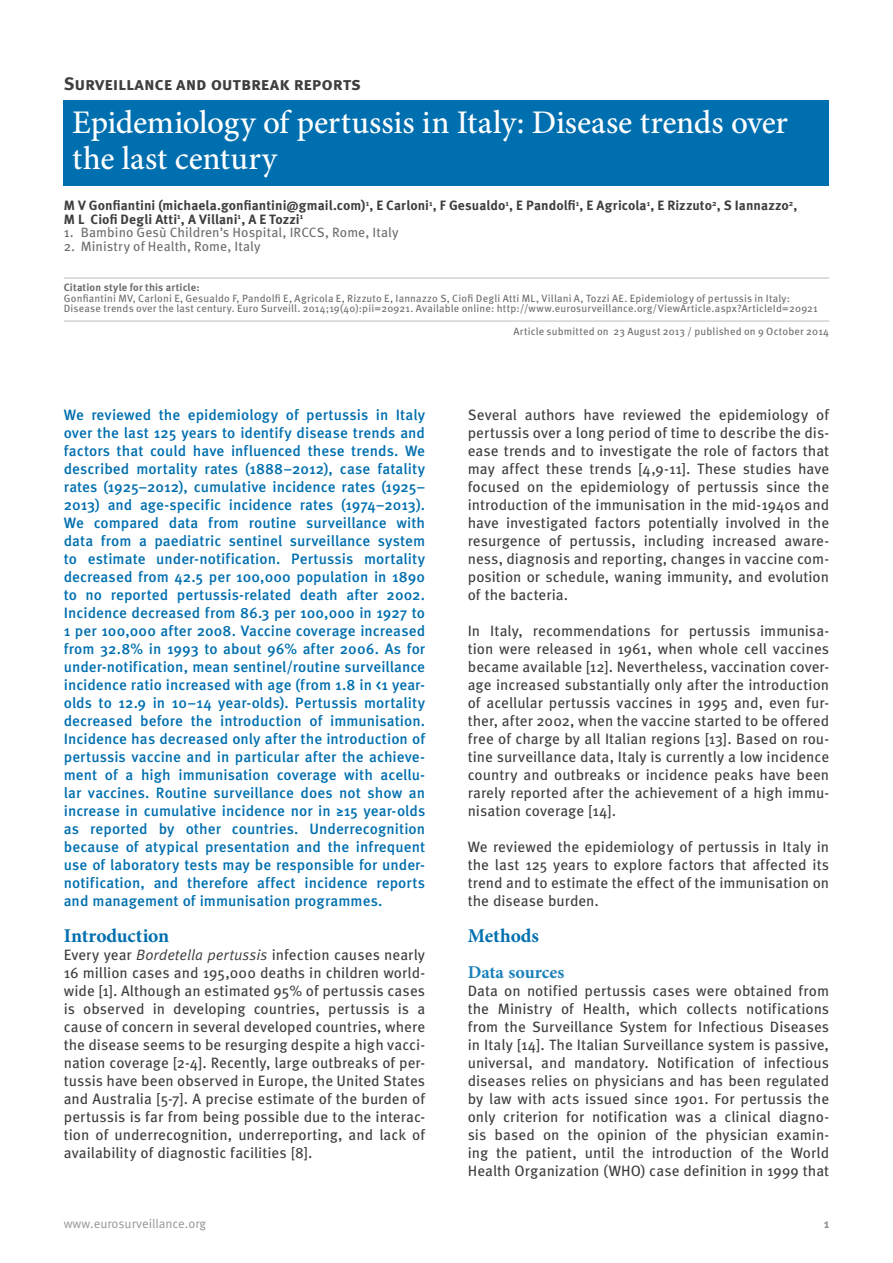
<style>
.page{position:relative;width:893px;height:1263px;background:#fff}
.page>*{position:absolute;margin:0;border:0;box-sizing:border-box;transform-origin:0 0}
.t1{font:500 33px/36px "Minion Pro";letter-spacing:-.005em;color:#fff}
.t2{font:700 19.5px "Minion Pro";color:#006faf}
.t3{font:700 18px "Meta Pro";color:#3e3e3f}
.t4{font:700 18px "Minion Pro";color:#1a81bb}
.t5{font:15px/18px "Meta Pro";color:#3e3e3f;text-align:justify}
.t6{font:500 15px/18px "Meta Pro";color:#006faf;text-align:justify}
.t7{font:700 13.5px/13.5px "Meta Pro";letter-spacing:.005em;color:#3e3e3f}
.t8{font:13.5px "Meta Pro";letter-spacing:.005em;color:#6c6d70}
.t9{font:12.75px "Meta Pro";color:#939598}
.t10{font:700 12.75px "Meta Pro";color:#939598}
.t11{font:10.5px/10.5px "Meta Pro";letter-spacing:.015em;color:#6c6d70}
.t12{font:700 10.5px "Meta Pro";letter-spacing:.015em;color:#6c6d70}
.s1{font-style:italic}
</style>
<div class="page">
<hr style="left:64px;top:278px;width:765px;height:1px;background:#bcbdc0">
<hr style="left:64px;top:321px;width:765px;height:1px;background:#bcbdc0">
<div style="left:64px;top:100px;width:765px;height:86px;background:#006faf"></div>
<p class="t3" style="left:64px;top:72px;width:299px">Surveillance and outbreak reports</p>
<h1 class="t1" style="left:72px;top:104px;width:717px">Epidemiology of pertussis in Italy: Disease trends over the last century</h1>
<p class="t7" style="left:64px;top:199px;width:735px">M V Gonfiantini (michaela.gonfiantini@gmail.com)<sup>1</sup>, E Carloni<sup>1</sup>, F Gesualdo<sup>1</sup>, E Pandolfi<sup>1</sup>, E Agricola<sup>1</sup>, E Rizzuto<sup>2</sup>, S Iannazzo<sup>2</sup>,<br>M L Ciofi Degli Atti<sup>1</sup>, A Villani<sup>1</sup>, A E Tozzi<sup>1</sup></p>
<p class="t8" style="left:64px;top:224px;width:336px">1. Bambino Gesù Children’s Hospital, IRCCS, Rome, Italy</p>
<p class="t8" style="left:64px;top:238px;width:198px">2. Ministry of Health, Rome, Italy</p>
<p class="t12" style="left:64px;top:281px;width:137px">Citation style for this article:</p>
<p class="t11" style="left:64px;top:293px;width:755px">Gonfiantini MV, Carloni E, Gesualdo F, Pandolfi E, Agricola E, Rizzuto E, Iannazzo S, Ciofi Degli Atti ML, Villani A, Tozzi AE. Epidemiology of pertussis in Italy:<br>Disease trends over the last century. Euro Surveill. 2014;19(40):pii=20921. Available online: http://www.eurosurveillance.org/ViewArticle.aspx?ArticleId=20921</p>
<p class="t11" style="left:513px;top:327px;width:317px">Article submitted on 23 August 2013 / published on 9 October 2014</p>
<p class="t6" style="left:64px;top:406px;width:363px">We reviewed the epidemiology of pertussis in Italy over the last 125 years to identify disease trends and factors that could have influenced these trends. We described mortality rates (1888–2012), case fatality rates (1925–2012), cumulative incidence rates (1925– 2013) and age-specific incidence rates (1974–2013).<br>We compared data from routine surveillance with data from a paediatric sentinel surveillance system to estimate under-notification. Pertussis mortality decreased from 42.5 per 100,000 population in 1890 to no reported pertussis-related death after 2002.<br>Incidence decreased from 86.3 per 100,000 in 1927 to 1 per 100,000 after 2008. Vaccine coverage increased from 32.8% in 1993 to about 96% after 2006. As for under-notification, mean sentinel/routine surveillance incidence ratio increased with age (from 1.8 in &lt;1 year&shy;olds to 12.9 in 10−14 year-olds). Pertussis mortality decreased before the introduction of immunisation.<br>Incidence has decreased only after the introduction of pertussis vaccine and in particular after the achieve&shy;ment of a high immunisation coverage with acellu&shy;lar vaccines. Routine surveillance does not show an increase in cumulative incidence nor in ≥15 year-olds as reported by other countries. Underrecognition because of atypical presentation and the infrequent use of laboratory tests may be responsible for under&shy;notification, and therefore affect incidence reports and management of immunisation programmes.</p>
<h2 class="t2" style="left:64px;top:922px;width:107px">Introduction</h2>
<p class="t5" style="left:64px;top:946px;width:363px">Every year <span class="s1">Bordetella pertussis</span> infection causes nearly 16 million cases and 195,000 deaths in children world&shy;wide [1]. Although an estimated 95% of pertussis cases is observed in developing countries, pertussis is a cause of concern in several developed countries, where the disease seems to be resurging despite a high vacci&shy;nation coverage [2-4]. Recently, large outbreaks of per&shy;tussis have been observed in Europe, the United States and Australia [5-7]. A precise estimate of the burden of pertussis is far from being possible due to the interac&shy;tion of underrecognition, underreporting, and lack of availability of diagnostic facilities [8].</p>
<p class="t5" style="left:468px;top:406px;width:363px">Several authors have reviewed the epidemiology of pertussis over a long period of time to describe the dis&shy;ease trends and to investigate the role of factors that may affect these trends [4,9-11]. These studies have focused on the epidemiology of pertussis since the introduction of the immunisation in the mid-1940s and have investigated factors potentially involved in the resurgence of pertussis, including increased aware&shy;ness, diagnosis and reporting, changes in vaccine com&shy;position or schedule, waning immunity, and evolution of the bacteria.</p>
<p class="t5" style="left:468px;top:622px;width:363px">In Italy, recommendations for pertussis immunisa&shy;tion were released in 1961, when whole cell vaccines became available [12]. Nevertheless, vaccination cover&shy;age increased substantially only after the introduction of acellular pertussis vaccines in 1995 and, even fur&shy;ther, after 2002, when the vaccine started to be offered free of charge by all Italian regions [13]. Based on rou&shy;tine surveillance data, Italy is currently a low incidence country and outbreaks or incidence peaks have been rarely reported after the achievement of a high immu&shy;nisation coverage [14].</p>
<p class="t5" style="left:468px;top:838px;width:363px">We reviewed the epidemiology of pertussis in Italy in the last 125 years to explore factors that affected its trend and to estimate the effect of the immunisation on the disease burden.</p>
<h2 class="t2" style="left:468px;top:922px;width:73px">Methods</h2>
<p class="t4" style="left:468px;top:959px;width:98px">Data sources</p>
<p class="t5" style="left:468px;top:982px;width:363px">Data on notified pertussis cases were obtained from the Ministry of Health, which collects notifications from the Surveillance System for Infectious Diseases in Italy [14]. The Italian Surveillance system is passive, universal, and mandatory. Notification of infectious diseases relies on physicians and has been regulated by law with acts issued since 1901. For pertussis the only criterion for notification was a clinical diagno&shy;sis based on the opinion of the physician examin&shy;ing the patient, until the introduction of the World Health Organization (WHO) case definition in 1999 that</p>
<p class="t9" style="left:64px;top:1215px;width:144px">www.eurosurveillance.org</p>
<p class="t10" style="left:824px;top:1215px;width:7px">1</p>
</div>
